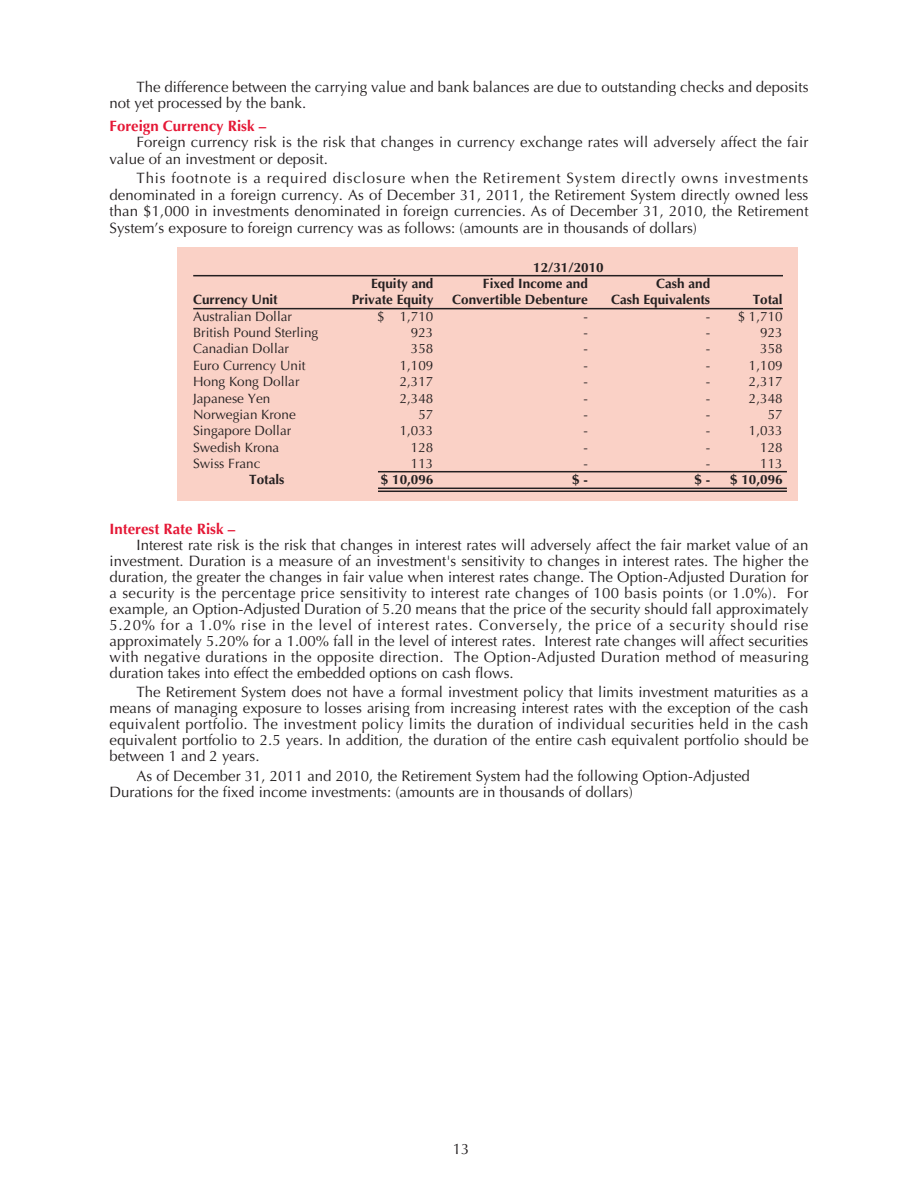
<style>
.page{position:relative;width:918px;height:1188px;background:#fff}
.page>*{position:absolute;margin:0;border:0;box-sizing:border-box;transform-origin:0 0}
.t1{font:15px/16px "Optima";color:#231f20}
.t2{font:15px "Optima";letter-spacing:.02em;color:#231f20}
.t3{font:15px "Optima";letter-spacing:.05em;color:#231f20}
.t4{font:700 15px "Optima";color:#e51836}
.t5{font:13.5px "Optima";color:#231f20}
.t6{font:700 13.5px "Optima";color:#231f20}
</style>
<div class="page">
<div style="left:177px;top:247px;width:620px;height:254px;background:#fad1c6"></div>
<hr style="left:193px;top:308px;width:590px;height:1px;background:#231f20">
<hr style="left:193px;top:275px;width:590px;height:1px;background:#231f20">
<hr style="left:378px;top:471px;width:409px;height:1px;background:#231f20">
<hr style="left:378px;top:488px;width:409px;height:1px;background:#231f20">
<hr style="left:378px;top:490px;width:409px;height:2px;background:#231f20">
<p class="t1" style="left:110px;top:78px;width:701px;line-height:16.5px;text-indent:27px">The difference between the carrying value and bank balances are due to outstanding checks and deposits not yet processed by the bank.</p>
<p class="t4" style="left:110px;top:117px;width:158px">Foreign Currency Risk –</p>
<p class="t1" style="left:137px;top:134px;width:674px">Foreign currency risk is the risk that changes in currency exchange rates will adversely affect the fair</p>
<p class="t1" style="left:109px;top:151px;width:220px">value of an investment or deposit.</p>
<p class="t1" style="left:109px;top:170px;width:701px;line-height:16.5px;text-align:justify;text-indent:27px">This footnote is a required disclosure when the Retirement System directly owns investments denominated in a foreign currency. As of December 31, 2011, the Retirement System directly owned less than $1,000 in investments denominated in foreign currencies. As of December 31, 2010, the Retirement System’s exposure to foreign currency was as follows: (amounts are in thousands of dollars)</p>
<p class="t6" style="left:533px;top:259px;width:72px">12/31/2010</p>
<p class="t6" style="left:371px;top:276px;width:64px">Equity and</p>
<p class="t6" style="left:483px;top:276px;width:107px">Fixed Income and</p>
<p class="t6" style="left:656px;top:276px;width:56px">Cash and</p>
<p class="t6" style="left:193px;top:292px;width:86px">Currency Unit</p>
<p class="t6" style="left:352px;top:292px;width:83px">Private Equity</p>
<p class="t6" style="left:452px;top:292px;width:137px">Convertible Debenture</p>
<p class="t6" style="left:611px;top:292px;width:101px">Cash Equivalents</p>
<p class="t6" style="left:753px;top:292px;width:32px">Total</p>
<p class="t5" style="left:193px;top:308px;width:101px">Australian Dollar</p>
<p class="t5" style="left:377px;top:308px;width:58px">$ 1,710</p>
<p class="t5" style="left:584px;top:308px;width:6px">-</p>
<p class="t5" style="left:706px;top:308px;width:78px">- $ 1,710</p>
<p class="t5" style="left:193px;top:325px;width:127px">British Pound Sterling</p>
<p class="t5" style="left:411px;top:325px;width:24px">923</p>
<p class="t5" style="left:584px;top:325px;width:6px">-</p>
<p class="t5" style="left:706px;top:325px;width:6px">-</p>
<p class="t5" style="left:760px;top:325px;width:24px">923</p>
<p class="t5" style="left:193px;top:341px;width:98px">Canadian Dollar</p>
<p class="t5" style="left:411px;top:341px;width:24px">358</p>
<p class="t5" style="left:584px;top:341px;width:6px">-</p>
<p class="t5" style="left:706px;top:341px;width:6px">-</p>
<p class="t5" style="left:760px;top:341px;width:24px">358</p>
<p class="t5" style="left:193px;top:357px;width:114px">Euro Currency Unit</p>
<p class="t5" style="left:400px;top:357px;width:35px">1,109</p>
<p class="t5" style="left:584px;top:357px;width:6px">-</p>
<p class="t5" style="left:706px;top:357px;width:6px">-</p>
<p class="t5" style="left:749px;top:357px;width:35px">1,109</p>
<p class="t5" style="left:193px;top:374px;width:108px">Hong Kong Dollar</p>
<p class="t5" style="left:400px;top:374px;width:35px">2,317</p>
<p class="t5" style="left:584px;top:374px;width:6px">-</p>
<p class="t5" style="left:706px;top:374px;width:6px">-</p>
<p class="t5" style="left:749px;top:374px;width:35px">2,317</p>
<p class="t5" style="left:193px;top:390px;width:79px">Japanese Yen</p>
<p class="t5" style="left:400px;top:390px;width:35px">2,348</p>
<p class="t5" style="left:584px;top:390px;width:6px">-</p>
<p class="t5" style="left:706px;top:390px;width:6px">-</p>
<p class="t5" style="left:749px;top:390px;width:35px">2,348</p>
<p class="t5" style="left:193px;top:406px;width:104px">Norwegian Krone</p>
<p class="t5" style="left:418px;top:406px;width:17px">57</p>
<p class="t5" style="left:584px;top:406px;width:6px">-</p>
<p class="t5" style="left:706px;top:406px;width:6px">-</p>
<p class="t5" style="left:768px;top:406px;width:17px">57</p>
<p class="t5" style="left:193px;top:423px;width:100px">Singapore Dollar</p>
<p class="t5" style="left:400px;top:423px;width:35px">1,033</p>
<p class="t5" style="left:584px;top:423px;width:6px">-</p>
<p class="t5" style="left:706px;top:423px;width:6px">-</p>
<p class="t5" style="left:749px;top:423px;width:35px">1,033</p>
<p class="t5" style="left:193px;top:439px;width:88px">Swedish Krona</p>
<p class="t5" style="left:411px;top:439px;width:24px">128</p>
<p class="t5" style="left:584px;top:439px;width:6px">-</p>
<p class="t5" style="left:706px;top:439px;width:6px">-</p>
<p class="t5" style="left:760px;top:439px;width:24px">128</p>
<p class="t5" style="left:193px;top:455px;width:69px">Swiss Franc</p>
<p class="t5" style="left:411px;top:455px;width:24px">113</p>
<p class="t5" style="left:584px;top:455px;width:6px">-</p>
<p class="t5" style="left:706px;top:455px;width:6px">-</p>
<p class="t5" style="left:760px;top:455px;width:24px">113</p>
<p class="t6" style="left:249px;top:472px;width:37px">Totals</p>
<p class="t6" style="left:381px;top:472px;width:54px">$ 10,096</p>
<p class="t6" style="left:572px;top:472px;width:17px">$ -</p>
<p class="t6" style="left:694px;top:472px;width:17px">$ -</p>
<p class="t6" style="left:730px;top:472px;width:54px">$ 10,096</p>
<p class="t4" style="left:110px;top:520px;width:127px">Interest Rate Risk –</p>
<p class="t1" style="left:136px;top:537px;width:674px">Interest rate risk is the risk that changes in interest rates will adversely affect the fair market value of an</p>
<p class="t1" style="left:109px;top:553px;width:701px">investment. Duration is a measure of an investment's sensitivity to changes in interest rates. The higher the</p>
<p class="t1" style="left:110px;top:569px;width:701px">duration, the greater the changes in fair value when interest rates change. The Option-Adjusted Duration for</p>
<p class="t2" style="left:109px;top:584px;width:701px">a security is the percentage price sensitivity to interest rate changes of 100 basis points (or 1.0%). For</p>
<p class="t1" style="left:110px;top:601px;width:701px">example, an Option-Adjusted Duration of 5.20 means that the price of the security should fall approximately</p>
<p class="t3" style="left:110px;top:616px;width:700px">5.20% for a 1.0% rise in the level of interest rates. Conversely, the price of a security should rise</p>
<p class="t1" style="left:110px;top:633px;width:701px">approximately 5.20% for a 1.00% fall in the level of interest rates. Interest rate changes will affect securities</p>
<p class="t2" style="left:110px;top:648px;width:701px">with negative durations in the opposite direction. The Option-Adjusted Duration method of measuring</p>
<p class="t1" style="left:109px;top:665px;width:406px">duration takes into effect the embedded options on cash flows.</p>
<p class="t1" style="left:109px;top:684px;width:701px;text-align:justify;text-indent:27px">The Retirement System does not have a formal investment policy that limits investment maturities as a means of managing exposure to losses arising from increasing interest rates with the exception of the cash equivalent portfolio. The investment policy limits the duration of individual securities held in the cash equivalent portfolio to 2.5 years. In addition, the duration of the entire cash equivalent portfolio should be between 1 and 2 years.</p>
<p class="t1" style="left:109px;top:768px;width:642px;text-indent:27px">As of December 31, 2011 and 2010, the Retirement System had the following Option-Adjusted<br>Durations for the fixed income investments: (amounts are in thousands of dollars)</p>
<p class="t1" style="left:453px;top:1141px;width:18px">13</p>
</div>
